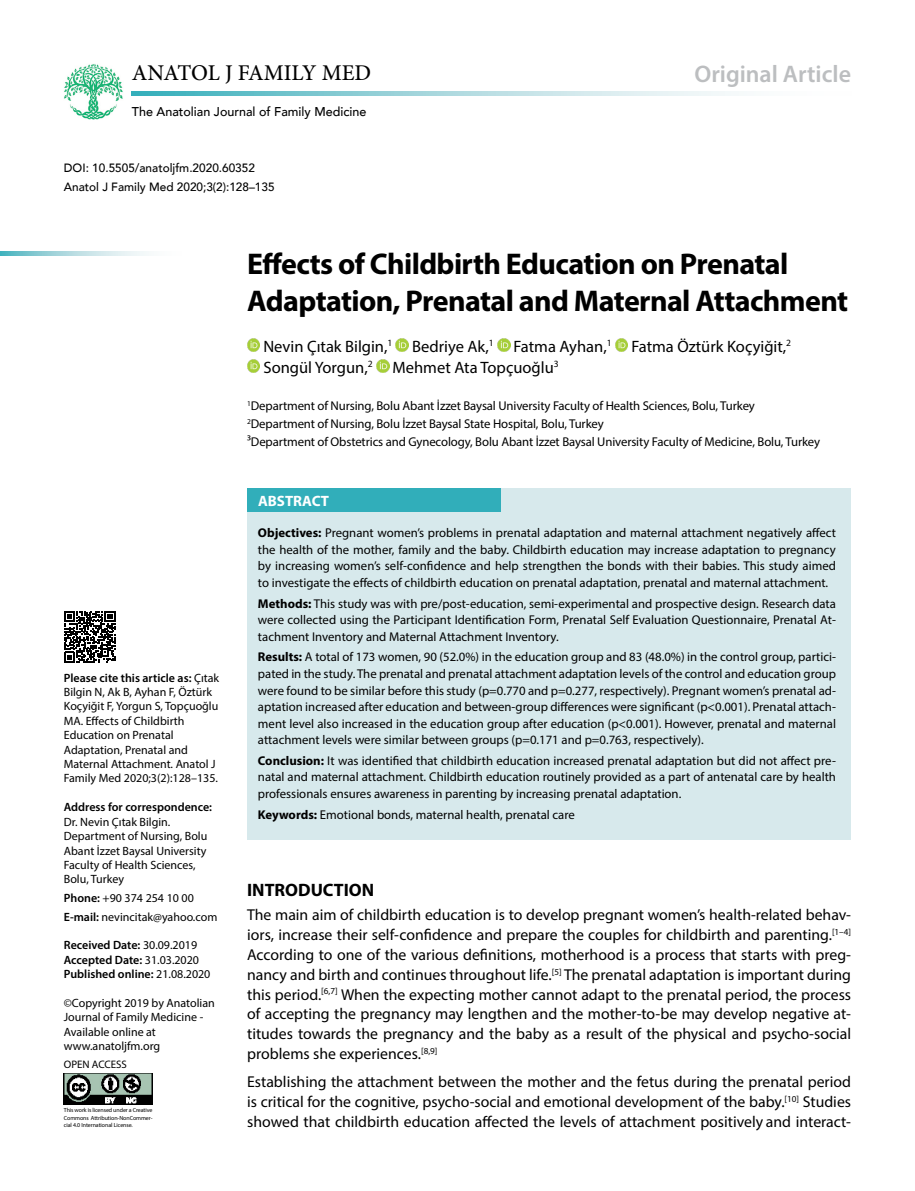
<style>
.page{position:relative;width:915px;height:1191px;background:#fff}
.page>*{position:absolute;margin:0;border:0;box-sizing:border-box;transform-origin:0 0}
.t1{font:700 30px/36px "Myriad Pro";letter-spacing:-.02em;color:#000}
.t2{font:600 24px "Myriad Pro";color:#bcbec0}
.t3{font:500 22.5px "Minion Pro";letter-spacing:-.005em;color:#000}
.t4{font:700 18px "Myriad Pro";color:#000}
.t5{font:16.5px/21px "Myriad Pro";color:#000}
.t6{font:15.75px/19.8px "Myriad Pro";color:#000;text-align:justify}
.t7{font:700 15px "Myriad Pro";color:#fff}
.t8{font:12.75px/16.5px "Myriad Pro";letter-spacing:-.005em;color:#000;text-align:justify}
.t9{font:500 12.75px "Avenir";color:#000}
.t10{font:12px/14.4px "Myriad Pro";color:#000}
.t11{font:600 12px/14.4px "Myriad Pro";color:#000}
.t12{font:500 12px/19.5px "Avenir";color:#000}
.t13{font:10.95px "Myriad Pro";color:#000}
.t14{font:6px/7.5px "Myriad Pro";letter-spacing:-.01em;color:#000;text-align:justify}
.s1{font-weight:600}
.s2{font-weight:400}
.s3{font-weight:700}
</style>
<div class="page">
<svg style="left:64px;top:611px;width:51px;height:51px"></svg>
<img style="left:64px;top:64px;width:59px;height:55px">
<div style="left:247px;top:488px;width:604px;height:352px;background:#d7e9ec"></div>
<div style="left:247px;top:488px;width:253px;height:24px;background:#31aeba"></div>
<svg style="left:247px;top:339px;width:13px;height:12px"></svg>
<svg style="left:396px;top:339px;width:12px;height:12px"></svg>
<svg style="left:497px;top:339px;width:13px;height:12px"></svg>
<svg style="left:615px;top:339px;width:12px;height:12px"></svg>
<svg style="left:247px;top:360px;width:13px;height:12px"></svg>
<svg style="left:376px;top:360px;width:13px;height:12px"></svg>
<svg style="left:132px;top:92px;width:599px;height:3px;background:#9fd5db"></svg>
<svg style="left:0;top:252px;width:147px;height:3px"></svg>
<img style="left:64px;top:1073px;width:88px;height:31px">
<h3 class="t3" style="left:132px;top:58px;width:241px">ANATOL J FAMILY MED</h3>
<h2 class="t2" style="left:694px;top:58px;width:158px">Original Article</h2>
<p class="t9" style="left:132px;top:101px;width:236px">The Anatolian Journal of Family Medicine</p>
<p class="t12" style="left:64px;top:157px;width:212px">DOI: 10.5505/anatoljfm.2020.60352<br>Anatol J Family Med 2020;3(2):128–135</p>
<h1 class="t1" style="left:247px;top:245px;width:602px">Effects of Childbirth Education on Prenatal<br>Adaptation, Prenatal and Maternal Attachment</h1>
<p class="t5" style="left:263px;top:335px;width:529px">Nevin Çıtak Bilgin,<sup>1</sup> Bedriye Ak,<sup>1</sup> Fatma Ayhan,<sup>1</sup> Fatma Öztürk Koçyiğit,<sup>2<br></sup>Songül Yorgun,<sup>2</sup> Mehmet Ata Topçuoğlu<sup>3</sup></p>
<p class="t8" style="left:247px;top:397px;width:574px;line-height:18px;text-align:left"><sup>1</sup>Department of Nursing, Bolu Abant İzzet Baysal University Faculty of Health Sciences, Bolu, Turkey<br><sup>2</sup>Department of Nursing, Bolu İzzet Baysal State Hospital, Bolu, Turkey<br>3Department of Obstetrics and Gynecology, Bolu Abant İzzet Baysal University Faculty of Medicine, Bolu, Turkey</p>
<p class="t10" style="left:64px;top:670px;width:157px"><span class="s1">Please cite this article as:</span> Çıtak<br>Bilgin N, Ak B, Ayhan F, Öztürk<br>Koçyiğit F, Yorgun S, Topçuoğlu<br>MA. Effects of Childbirth<br>Education on Prenatal<br>Adaptation, Prenatal and<br>Maternal Attachment. Anatol J<br>Family Med 2020;3(2):128–135.</p>
<p class="t11" style="left:64px;top:799px;width:150px">Address for correspondence:</p>
<p class="t10" style="left:64px;top:814px;width:145px">Dr. Nevin Çıtak Bilgin.<br>Department of Nursing, Bolu<br>Abant İzzet Baysal University<br>Faculty of Health Sciences,<br>Bolu, Turkey</p>
<p class="t10" style="left:64px;top:888px;width:155px;line-height:18.6px"><span class="s1">Phone:</span> +90 374 254 10 00<br><span class="s1">E-mail:</span> nevincitak@yahoo.com</p>
<p class="t11" style="left:64px;top:938px;width:148px">Received Date: <span class="s2">30.09.2019<br></span>Accepted Date: <span class="s2">31.03.2020<br></span>Published online: <span class="s2">21.08.2020</span></p>
<p class="t10" style="left:64px;top:995px;width:152px">©Copyright 2019 by Anatolian<br>Journal of Family Medicine -<br>Available online at www.anatoljfm.org</p>
<p class="t13" style="left:64px;top:1057px;width:65px">OPEN ACCESS</p>
<p class="t14" style="left:64px;top:1106px;width:90px">This work is licensed under a Creative Commons Attribution-NonCommer&shy;cial 4.0 International License.</p>
<p class="t7" style="left:258px;top:491px;width:73px">ABSTRACT</p>
<p class="t8" style="left:258px;top:525px;width:579px"><span class="s3">Objectives:</span> Pregnant women’s problems in prenatal adaptation and maternal attachment negatively affect the health of the mother, family and the baby. Childbirth education may increase adaptation to pregnancy by increasing women’s self-confidence and help strengthen the bonds with their babies. This study aimed to investigate the effects of childbirth education on prenatal adaptation, prenatal and maternal attachment.</p>
<p class="t8" style="left:258px;top:595px;width:579px"><span class="s3">Methods:</span> This study was with pre/post-education, semi-experimental and prospective design. Research data were collected using the Participant Identification Form, Prenatal Self Evaluation Questionnaire, Prenatal At&shy;tachment Inventory and Maternal Attachment Inventory.</p>
<p class="t8" style="left:258px;top:649px;width:579px"><span class="s3">Results:</span> A total of 173 women, 90 (52.0%) in the education group and 83 (48.0%) in the control group, partici&shy;pated in the study. The prenatal and prenatal attachment adaptation levels of the control and education group were found to be similar before this study (p=0.770 and p=0.277, respectively). Pregnant women’s prenatal ad&shy;aptation increased after education and between-group differences were significant (p&lt;0.001). Prenatal attach&shy;ment level also increased in the education group after education (p&lt;0.001). However, prenatal and maternal attachment levels were similar between groups (p=0.171 and p=0.763, respectively).</p>
<p class="t8" style="left:258px;top:752px;width:579px"><span class="s3">Conclusion:</span> It was identified that childbirth education increased prenatal adaptation but did not affect pre&shy;natal and maternal attachment. Childbirth education routinely provided as a part of antenatal care by health professionals ensures awareness in parenting by increasing prenatal adaptation.</p>
<p class="t8" style="left:258px;top:806px;width:318px"><span class="s3">Keywords:</span> Emotional bonds, maternal health, prenatal care</p>
<h3 class="t4" style="left:247px;top:878px;width:129px">INTRODUCTION</h3>
<p class="t6" style="left:247px;top:904px;width:605px">The main aim of childbirth education is to develop pregnant women’s health-related behav&shy;iors, increase their self-confidence and prepare the couples for childbirth and parenting.<sup>[1–4] </sup>According to one of the various definitions, motherhood is a process that starts with preg&shy;nancy and birth and continues throughout life.<sup>[5]</sup> The prenatal adaptation is important during this period.<sup>[6,7]</sup> When the expecting mother cannot adapt to the prenatal period, the process of accepting the pregnancy may lengthen and the mother-to-be may develop negative at&shy;titudes towards the pregnancy and the baby as a result of the physical and psycho-social problems she experiences.<sup>[8,9]</sup></p>
<p class="t6" style="left:247px;top:1072px;width:605px">Establishing the attachment between the mother and the fetus during the prenatal period is critical for the cognitive, psycho-social and emotional development of the baby.<sup>[10]</sup> Studies showed that childbirth education affected the levels of attachment positively and interact-</p>
</div>
